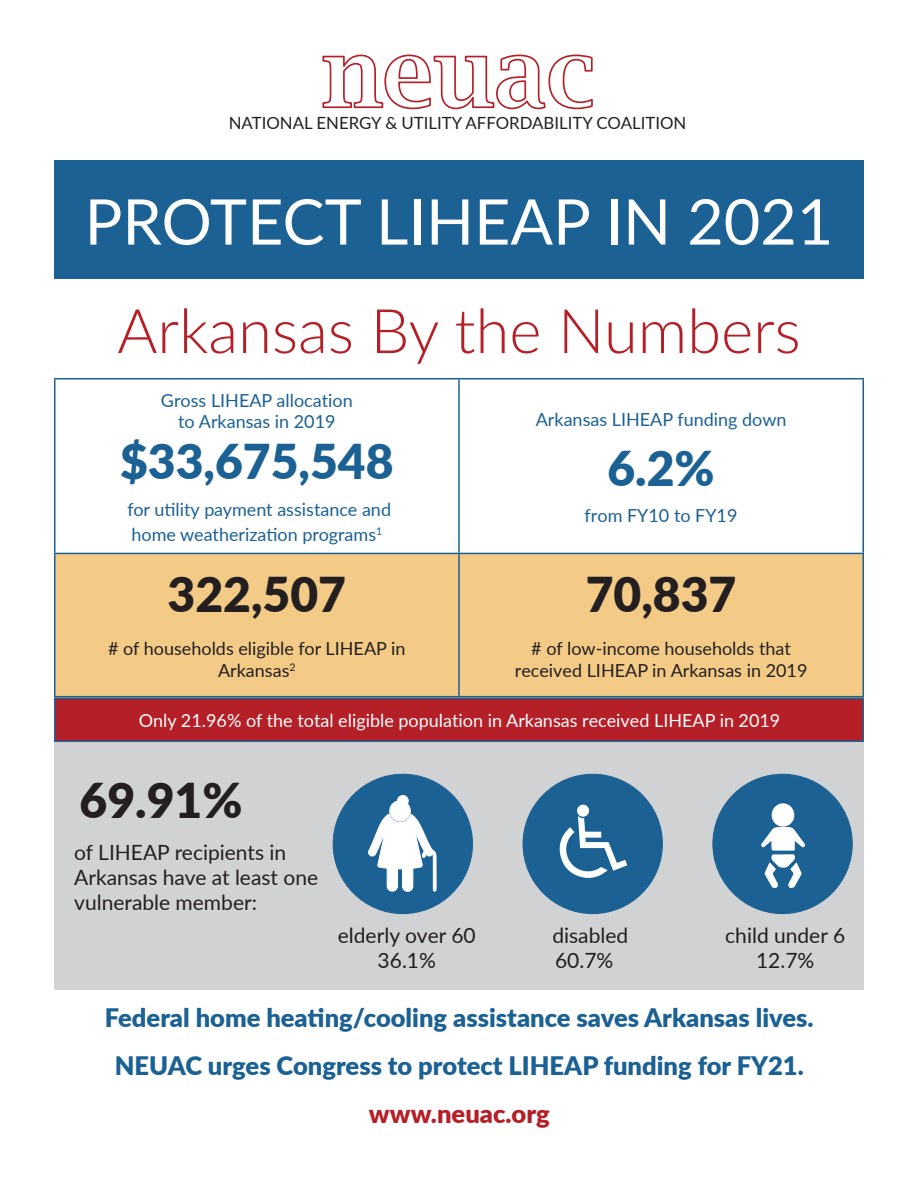
<style>
.page{position:relative;width:918px;height:1188px;background:#fff}
.page>*{position:absolute;margin:0;border:0;box-sizing:border-box;transform-origin:0 0}
.t1{font:63px "Lato";color:#fff}
.t2{font:300 61.5px "Lato";color:#b51f27}
.t3{font:900 48px "Lato";color:#231f20}
.t4{font:900 48px "Lato";color:#1b6194}
.t5{font:900 25.5px "Lato";color:#1b6194}
.t6{font:900 25.5px "Lato";color:#b51f27}
.t7{font:21px/25.2px "Lato";color:#231f20;text-align:center}
.t8{font:18px/21.6px "Lato";color:#1b6194;text-align:center}
.t9{font:18px/21.6px "Lato";color:#231f20;text-align:center}
.t10{font:18px "Lato";color:#fff}
.t11{font:16.8px "Lato";color:#231f20}
</style>
<div class="page">
<svg style="left:322px;top:54px;width:271px;height:56px"></svg>
<div style="left:54px;top:160px;width:810px;height:119px;background:#1b6194"></div>
<div style="left:54px;top:378px;width:810px;height:326px;background:#f3cb86"></div>
<div style="left:56px;top:380px;width:806px;height:173px;background:#fff"></div>
<hr style="left:54px;top:378px;width:405px;height:2px;background:#1b6194">
<hr style="left:54px;top:379px;width:2px;height:174px;background:#1b6194">
<hr style="left:459px;top:378px;width:405px;height:2px;background:#1b6194">
<hr style="left:458px;top:379px;width:2px;height:174px;background:#1b6194">
<hr style="left:862px;top:379px;width:2px;height:174px;background:#1b6194">
<hr style="left:54px;top:553px;width:405px;height:1px;background:#1b6194">
<hr style="left:54px;top:554px;width:2px;height:142px;background:#1b6194">
<hr style="left:459px;top:553px;width:405px;height:1px;background:#1b6194">
<hr style="left:458px;top:554px;width:2px;height:142px;background:#1b6194">
<hr style="left:862px;top:554px;width:2px;height:142px;background:#1b6194">
<hr style="left:54px;top:696px;width:405px;height:1px;background:#1b6194">
<hr style="left:459px;top:696px;width:405px;height:1px;background:#1b6194">
<div style="left:54px;top:739px;width:810px;height:250px;background:#d1d2d4"></div>
<div style="left:333px;top:774px;width:140px;height:140px;background:#1b6194;border-radius:50%"></div>
<svg style="left:368px;top:795px;width:68px;height:97px"></svg>
<div style="left:523px;top:774px;width:139px;height:140px;background:#1b6194;border-radius:50%"></div>
<svg style="left:559px;top:816px;width:68px;height:62px"></svg>
<div style="left:577px;top:805px;width:12px;height:12px;background:#fff;border-radius:50%"></div>
<div style="left:713px;top:774px;width:139px;height:140px;background:#1b6194;border-radius:50%"></div>
<div style="left:772px;top:803px;width:22px;height:24px;background:#fff;border-radius:50%"></div>
<svg style="left:761px;top:827px;width:44px;height:61px"></svg>
<div style="left:55px;top:698px;width:808px;height:43px;background:#b51f27"></div>
<hr style="left:54px;top:699px;width:2px;height:41px;background:#1b6194">
<hr style="left:862px;top:699px;width:2px;height:41px;background:#1b6194">
<hr style="left:54px;top:740px;width:405px;height:2px;background:#1b6194">
<hr style="left:459px;top:740px;width:405px;height:2px;background:#1b6194">
<hr style="left:54px;top:698px;width:405px;height:1px;background:#1b6194">
<hr style="left:459px;top:698px;width:405px;height:1px;background:#1b6194">
<p class="t11" style="left:229px;top:111px;width:459px">NATIONAL ENERGY &amp; UTILITY AFFORDABILITY COALITION</p>
<p class="t1" style="left:85px;top:177px;width:750px">PROTECT LIHEAP IN 2021</p>
<p class="t2" style="left:117px;top:288px;width:685px">Arkansas By the Numbers</p>
<p class="t8" style="left:161px;top:389px;width:193px">Gross LIHEAP allocation to Arkansas in 2019</p>
<p class="t4" style="left:120px;top:425px;width:275px">$33,675,548</p>
<p class="t8" style="left:127px;top:496px;width:265px;line-height:25.2px;text-align:left">for utility payment assistance and home weatherization programs<sup>1</sup></p>
<p class="t3" style="left:168px;top:558px;width:180px">322,507</p>
<p class="t9" style="left:108px;top:637px;width:299px"># of households eligible for LIHEAP in</p>
<p class="t9" style="left:218px;top:659px;width:79px">Arkansas<sup>2</sup></p>
<p class="t8" style="left:536px;top:408px;width:252px">Arkansas LIHEAP funding down</p>
<p class="t4" style="left:607px;top:432px;width:109px">6.2%</p>
<p class="t8" style="left:585px;top:504px;width:154px">from FY10 to FY19</p>
<p class="t3" style="left:586px;top:558px;width:152px">70,837</p>
<p class="t9" style="left:515px;top:637px;width:294px"># of low-income households that received LIHEAP in Arkansas in 2019</p>
<p class="t10" style="left:139px;top:708px;width:643px">Only 21.96% of the total eligible population in Arkansas received LIHEAP in 2019</p>
<p class="t3" style="left:80px;top:764px;width:164px">69.91%</p>
<p class="t7" style="left:74px;top:839px;width:245px;text-align:left">of LIHEAP recipients in<br>Arkansas have at least one vulnerable member:</p>
<p class="t7" style="left:338px;top:922px;width:139px">elderly over 60<br>36.1%</p>
<p class="t7" style="left:552px;top:922px;width:77px">disabled</p>
<p class="t7" style="left:555px;top:947px;width:60px">60.7%</p>
<p class="t7" style="left:725px;top:922px;width:121px">child under 6<br>12.7%</p>
<p class="t5" style="left:105px;top:999px;width:710px">Federal home heating/cooling assistance saves Arkansas lives.</p>
<p class="t5" style="left:115px;top:1047px;width:691px">NEUAC urges Congress to protect LIHEAP funding for FY21.</p>
<p class="t6" style="left:369px;top:1095px;width:182px">www.neuac.org</p>
</div>
